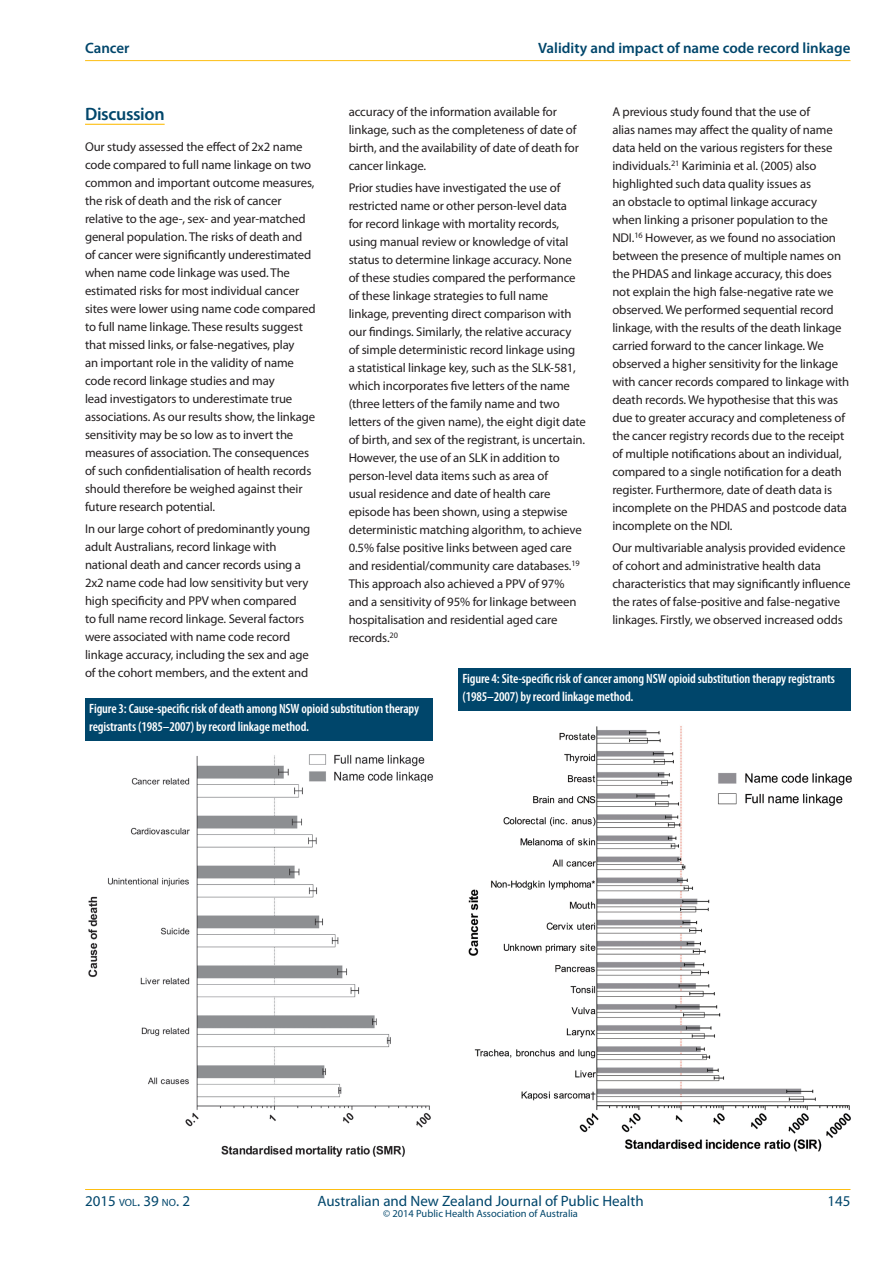
<style>
.page{position:relative;width:893px;height:1263px;background:#fff}
.page>*{position:absolute;margin:0;border:0;box-sizing:border-box;transform-origin:0 0}
.t1{font:600 18px "Myriad Pro";letter-spacing:-.02em;color:#00466b}
.t2{font:600 15px "Myriad Pro";color:#00466b}
.t3{font:15px "Myriad Pro";color:#00466b}
.t4{font:15px "Myriad Pro";color:#00466b}
.t5{font:600 condensed 13.5px/18px "Myriad Pro";letter-spacing:-.01em;color:#fff}
.t6{font:12.75px/18px "Myriad Pro";letter-spacing:-.01em;color:#231f20}
.t7{font:10.5px "Myriad Pro";color:#00466b}
.s1{font-size:10.5px}
</style>
<div class="page">
<hr style="left:85px;top:1189px;width:765px;height:1px;background:#fdbe12">
<hr style="left:85px;top:124px;width:80px;height:1px;background:#fdbe12">
<div style="left:85px;top:698px;width:348px;height:43px;background:#00466b"></div>
<img style="left:88px;top:755px;width:343px;height:402px">
<img style="left:300px;top:754px;width:134px;height:27px">
<div style="left:336px;top:795px;width:97px;height:58px;background:#fff"></div>
<div style="left:458px;top:669px;width:392px;height:42px;background:#00466b"></div>
<img style="left:468px;top:726px;width:384px;height:426px">
<hr style="left:85px;top:60px;width:765px;height:1px;background:#fdbe12">
<p class="t2" style="left:85px;top:38px;width:46px">Cancer</p>
<p class="t2" style="left:538px;top:38px;width:314px">Validity and impact of name code record linkage</p>
<p class="t6" style="left:612px;top:102px;width:238px">A previous study found that the use of<br>alias names may affect the quality of name data held on the various registers for these individuals.<sup>21</sup> Kariminia et al. (2005) also highlighted such data quality issues as<br>an obstacle to optimal linkage accuracy when linking a prisoner population to the NDI.<sup>16</sup> However, as we found no association between the presence of multiple names on the PHDAS and linkage accuracy, this does not explain the high false-negative rate we observed. We performed sequential record linkage, with the results of the death linkage carried forward to the cancer linkage. We observed a higher sensitivity for the linkage with cancer records compared to linkage with death records. We hypothesise that this was due to greater accuracy and completeness of the cancer registry records due to the receipt of multiple notifications about an individual, compared to a single notification for a death register. Furthermore, date of death data is incomplete on the PHDAS and postcode data incomplete on the NDI.</p>
<p class="t6" style="left:612px;top:539px;width:240px">Our multivariable analysis provided evidence of cohort and administrative health data characteristics that may significantly influence the rates of false-positive and false-negative linkages. Firstly, we observed increased odds</p>
<p class="t6" style="left:349px;top:102px;width:232px">accuracy of the information available for linkage, such as the completeness of date of birth, and the availability of date of death for cancer linkage.</p>
<p class="t6" style="left:349px;top:179px;width:239px">Prior studies have investigated the use of restricted name or other person-level data<br>for record linkage with mortality records, using manual review or knowledge of vital status to determine linkage accuracy. None<br>of these studies compared the performance of these linkage strategies to full name linkage, preventing direct comparison with our findings. Similarly, the relative accuracy<br>of simple deterministic record linkage using<br>a statistical linkage key, such as the SLK-581, which incorporates five letters of the name (three letters of the family name and two letters of the given name), the eight digit date of birth, and sex of the registrant, is uncertain.<br>However, the use of an SLK in addition to person-level data items such as area of<br>usual residence and date of health care episode has been shown, using a stepwise deterministic matching algorithm, to achieve 0.5% false positive links between aged care and residential/community care databases.<sup>19<br></sup>This approach also achieved a PPV of 97% and a sensitivity of 95% for linkage between hospitalisation and residential aged care records.<sup>20</sup></p>
<h1 class="t1" style="left:85px;top:102px;width:81px">Discussion</h1>
<p class="t6" style="left:85px;top:137px;width:232px">Our study assessed the effect of 2x2 name code compared to full name linkage on two common and important outcome measures, the risk of death and the risk of cancer relative to the age-, sex- and year-matched general population. The risks of death and of cancer were significantly underestimated when name code linkage was used. The estimated risks for most individual cancer sites were lower using name code compared to full name linkage. These results suggest that missed links, or false-negatives, play<br>an important role in the validity of name code record linkage studies and may<br>lead investigators to underestimate true associations. As our results show, the linkage sensitivity may be so low as to invert the measures of association. The consequences of such confidentialisation of health records should therefore be weighed against their future research potential.</p>
<p class="t6" style="left:85px;top:519px;width:227px">In our large cohort of predominantly young adult Australians, record linkage with national death and cancer records using a 2x2 name code had low sensitivity but very high specificity and PPV when compared to full name record linkage. Several factors were associated with name code record linkage accuracy, including the sex and age of the cohort members, and the extent and</p>
<p class="t5" style="left:462px;top:669px;width:374px">Figure 4: Site-specific risk of cancer among NSW opioid substitution therapy registrants (1985–2007) by record linkage method.</p>
<p class="t5" style="left:89px;top:699px;width:331px">Figure 3: Cause-specific risk of death among NSW opioid substitution therapy registrants (1985–2007) by record linkage method.</p>
<p class="t4" style="left:85px;top:1192px;width:106px">2015 <span class="s1">VOL</span>. 39 <span class="s1">NO</span>. 2</p>
<p class="t3" style="left:317px;top:1192px;width:328px">Australian and New Zealand Journal of Public Health</p>
<p class="t4" style="left:827px;top:1192px;width:25px">145</p>
<p class="t7" style="left:383px;top:1207px;width:196px">© 2014 Public Health Association of Australia</p>
</div>
